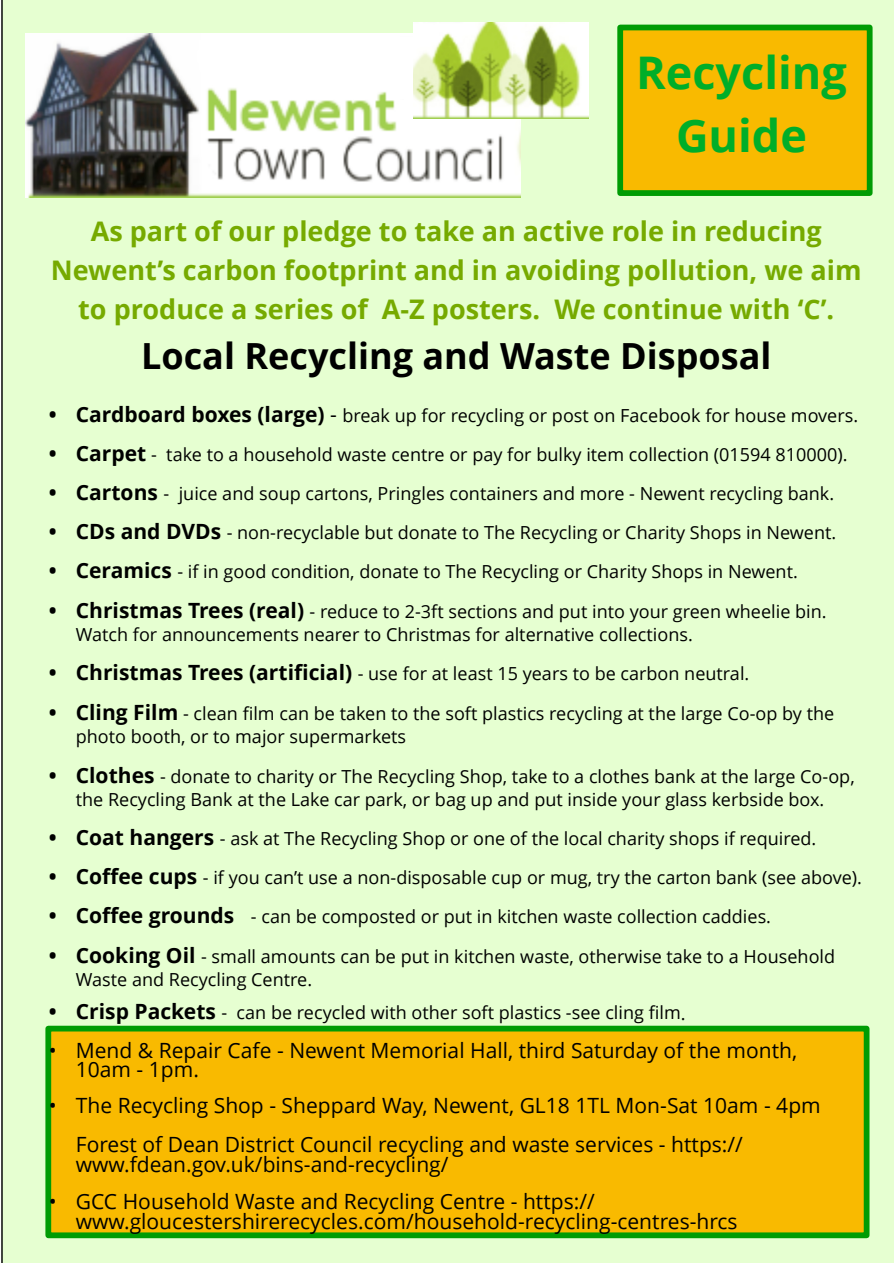
<style>
.page{position:relative;width:894px;height:1263px;background:#fff}
.page>*{position:absolute;margin:0;border:0;box-sizing:border-box;transform-origin:0 0}
.t1{font:700 45px/63px "Open Sans";color:#00ae29;text-align:center}
.t2{font:700 36px "Open Sans";color:#000}
.t3{font:700 27px/38.7px "Open Sans";color:#76aa00;text-align:center}
.t4{font:21px/19.5px "Open Sans";color:#000}
.t5{font:18px/22.5px "Open Sans";color:#000}
.s1{font-weight:700;font-size:21px}
.s2{font-size:21px}
</style>
<div class="page">
<div style="left:1px;top:0;width:892px;height:1263px;background:#e6ffd1"></div>
<div style="left:617px;top:25px;width:255px;height:171px;background:#f9ba00;border:6px solid #009c04"></div>
<div style="left:45px;top:1026px;width:824px;height:212px;background:#f9ba00;border:6px solid #009c04"></div>
<img style="left:26px;top:34px;width:494px;height:163px">
<img style="left:388px;top:37px;width:25px;height:61px">
<img style="left:413px;top:22px;width:175px;height:96px">
<h1 class="t1" style="left:636px;top:45px;width:212px">Recycling<br>Guide</h1>
<h3 class="t3" style="left:51px;top:215px;width:812px">As part of our pledge to take an active role in reducing<br>Newent’s carbon footprint and in avoiding pollution, we aim to produce a series of A-Z posters. We continue with ‘C’.</h3>
<h2 class="t2" style="left:141px;top:342px;width:631px">Local Recycling and Waste Disposal</h2>
<p class="t5" style="left:49px;top:406px;width:810px"><span class="s1">• Cardboard boxes (large)</span> <span class="s2">-</span> break up for recycling or post on Facebook for house movers.</p>
<p class="t5" style="left:49px;top:445px;width:800px"><span class="s1">• Carpet</span> - take to a household waste centre or pay for bulky item collection (01594 810000).</p>
<p class="t5" style="left:49px;top:484px;width:786px"><span class="s1">• Cartons</span> - juice and soup cartons, Pringles containers and more - Newent recycling bank.</p>
<p class="t5" style="left:49px;top:523px;width:788px"><span class="s1">• CDs and DVDs</span> - non-recyclable but donate to The Recycling or Charity Shops in Newent.</p>
<p class="t5" style="left:49px;top:562px;width:750px"><span class="s1">• Ceramics</span> - if in good condition, donate to The Recycling or Charity Shops in Newent.</p>
<p class="t5" style="left:76px;top:602px;width:752px;text-indent:-27px"><span class="s1">• Christmas Trees (real)</span> - reduce to 2-3ft sections and put into your green wheelie bin.<br>Watch for announcements nearer to Christmas for alternative collections.</p>
<p class="t5" style="left:49px;top:664px;width:701px"><span class="s1">• Christmas Trees (artificial)</span> - use for at least 15 years to be carbon neutral.</p>
<p class="t5" style="left:76px;top:704px;width:759px;text-indent:-27px"><span class="s1">• Cling Film</span> - clean film can be taken to the soft plastics recycling at the large Co-op by the photo booth, or to major supermarkets</p>
<p class="t5" style="left:49px;top:767px;width:807px;text-align:center"><span class="s1">• Clothes</span> - donate to charity or The Recycling Shop, take to a clothes bank at the large Co-op, the Recycling Bank at the Lake car park, or bag up and put inside your glass kerbside box.</p>
<p class="t5" style="left:49px;top:829px;width:768px"><span class="s1">• Coat hangers</span> - ask at The Recycling Shop or one of the local charity shops if required.</p>
<p class="t5" style="left:49px;top:868px;width:814px"><span class="s1">• Coffee cups</span> - if you can’t use a non-disposable cup or mug, try the carton bank (see above).</p>
<p class="t5" style="left:49px;top:907px;width:723px"><span class="s1">• Coffee grounds</span> - can be composted or put in kitchen waste collection caddies.</p>
<p class="t5" style="left:76px;top:947px;width:760px;text-indent:-27px"><span class="s1">• Cooking Oil</span> - small amounts can be put in kitchen waste, otherwise take to a Household<br>Waste and Recycling Centre.</p>
<p class="t5" style="left:49px;top:1003px;width:638px"><span class="s1">• Crisp Packets</span> - can be recycled with other soft plastics -see cling film.</p>
<p class="t4" style="left:76px;top:1043px;width:722px;text-indent:-27px">• Mend &amp; Repair Cafe - Newent Memorial Hall, third Saturday of the month,<br>10am - 1pm.</p>
<p class="t4" style="left:76px;top:1088px;width:746px;line-height:39px;text-indent:-27px">• The Recycling Shop - Sheppard Way, Newent, GL18 1TL Mon-Sat 10am - 4pm<br>Forest of Dean District Council recycling and waste services - https://</p>
<p class="t4" style="left:76px;top:1157px;width:374px">www.fdean.gov.uk/bins-and-recycling/</p>
<p class="t4" style="left:76px;top:1194px;width:663px;text-indent:-27px">• GCC Household Waste and Recycling Centre - https:// www.gloucestershirerecycles.com/household-recycling-centres-hrcs</p>
</div>
